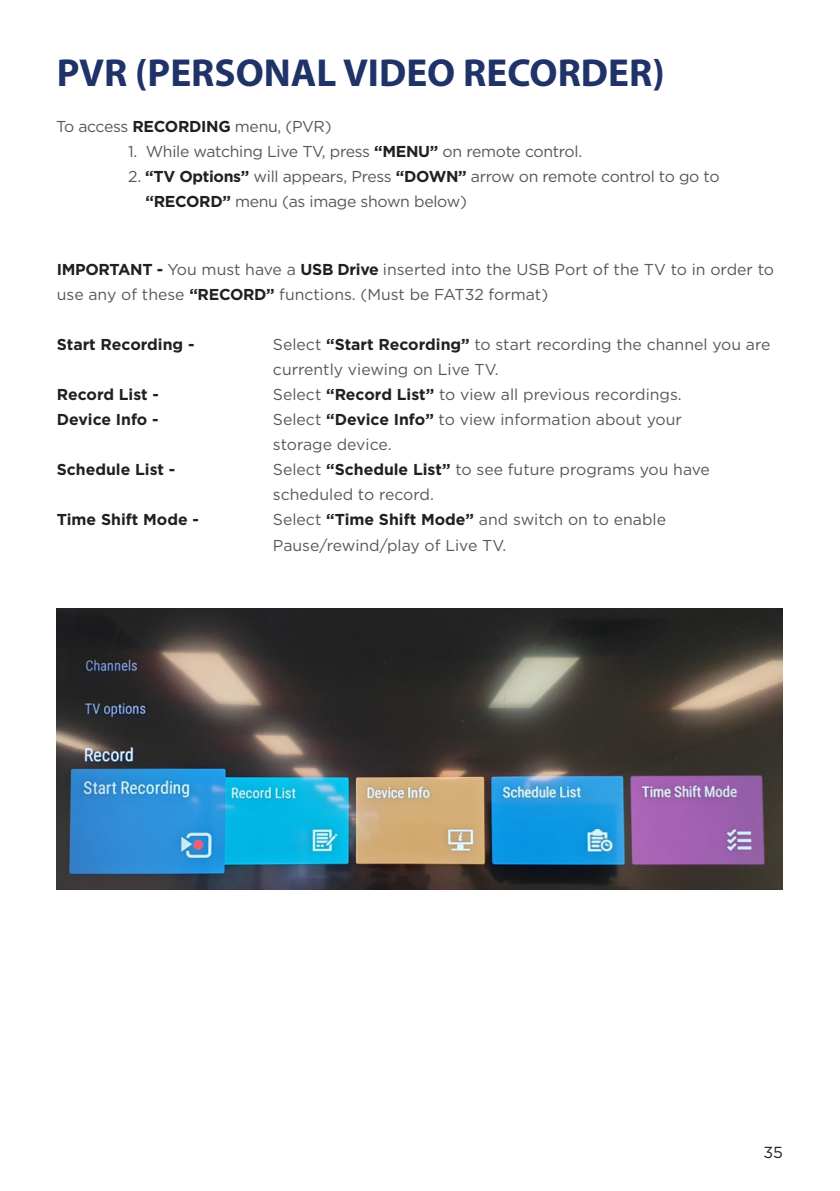
<style>
.page{position:relative;width:840px;height:1191px;background:#fff}
.page>*{position:absolute;margin:0;border:0;box-sizing:border-box;transform-origin:0 0}
.t1{font:700 39.2px "Myriad Pro";color:#1f3369}
.t2{font:16px "Gotham";color:#231f20}
.t3{font:15.8px/25px "Gotham";color:#57585a}
.t4{font:15.8px/25px "Gotham";letter-spacing:-.02em;color:#57585a}
.t5{font:700 15.8px "Gotham";color:#231f20}
.s1{font-weight:700;color:#231f20}
</style>
<div class="page">
<img style="left:57px;top:609px;width:725px;height:281px">
<p class="t1" style="left:57px;top:47px;width:609px">PVR (PERSONAL VIDEO RECORDER)</p>
<p class="t4" style="left:56px;top:113px;width:277px">To access <span class="s1">RECORDING</span> menu, (PVR)</p>
<p class="t4" style="left:128px;top:138px;width:455px">1. While watching Live TV, press <span class="s1">“MENU”</span> on remote control.</p>
<p class="t4" style="left:145px;top:163px;width:575px;text-indent:-17px">2. <span class="s1">“TV Options”</span> will appears, Press <span class="s1">“DOWN”</span> arrow on remote control to go to <span class="s1">“RECORD”</span> menu (as image shown below)</p>
<p class="t3" style="left:57px;top:257px;width:718px"><span class="s1">IMPORTANT -</span> You must have a <span class="s1">USB Drive</span> inserted into the USB Port of the TV to in order to use any of these <span class="s1">“RECORD”</span> functions. (Must be FAT32 format)</p>
<p class="t5" style="left:57px;top:334px;width:139px">Start Recording -</p>
<p class="t3" style="left:273px;top:332px;width:498px">Select <span class="s1">“Start Recording”</span> to start recording the channel you are currently viewing on Live TV.</p>
<p class="t5" style="left:57px;top:384px;width:104px">Record List -</p>
<p class="t3" style="left:273px;top:382px;width:410px">Select <span class="s1">“Record List”</span> to view all previous recordings.</p>
<p class="t5" style="left:57px;top:409px;width:103px">Device Info -</p>
<p class="t3" style="left:273px;top:407px;width:410px">Select <span class="s1">“Device Info”</span> to view information about your storage device.</p>
<p class="t5" style="left:57px;top:459px;width:120px">Schedule List -</p>
<p class="t3" style="left:273px;top:457px;width:438px">Select <span class="s1">“Schedule List”</span> to see future programs you have scheduled to record.</p>
<p class="t5" style="left:57px;top:509px;width:143px">Time Shift Mode -</p>
<p class="t3" style="left:273px;top:507px;width:394px">Select <span class="s1">“Time Shift Mode”</span> and switch on to enable<br>Pause/rewind/play of Live TV.</p>
<p class="t2" style="left:763px;top:1142px;width:21px">35</p>
</div>
